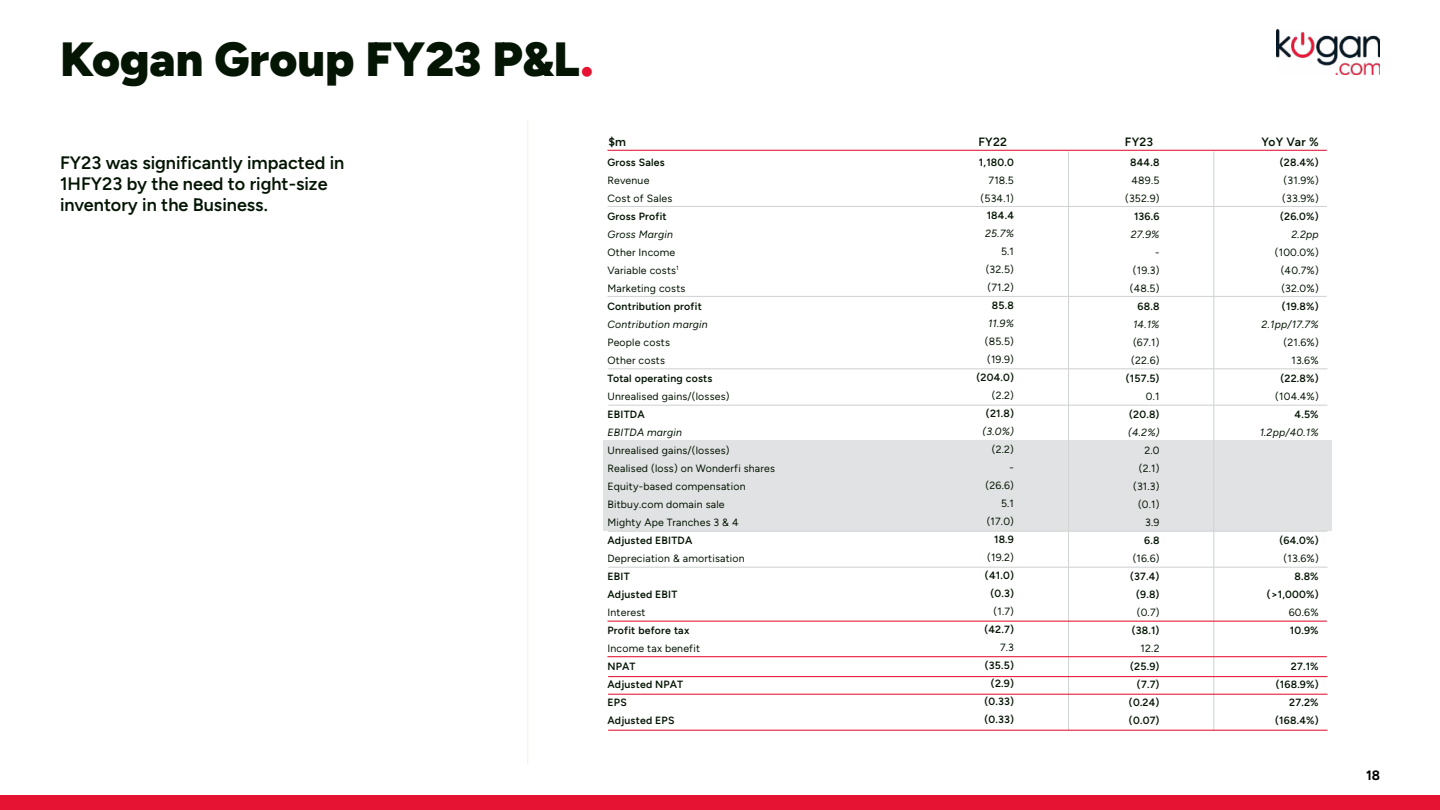
<style>
.page{position:relative;width:1440px;height:810px;background:#fff}
.page>*{position:absolute;margin:0;border:0;box-sizing:border-box;transform-origin:0 0}
.t1{font:900 48px "Figtree";color:#041503}
.t2{font:600 18px/21px "Figtree";color:#041503}
.t3{font:700 13.5px "Figtree";color:#000}
.t4{font:600 12px "Figtree";letter-spacing:.02em;color:#041503}
.t5{font:10.5px/18px "Figtree";letter-spacing:.02em;color:#041503}
.t6{font:600 10.5px/18px "Figtree";letter-spacing:.02em;color:#041503;text-align:right}
.t7{font:italic 10.5px "Figtree";letter-spacing:.02em;color:#041503}
.s1{color:#e71333}
</style>
<div class="page">
<img style="left:1276px;top:30px;width:104px;height:44px">
<div style="left:603px;top:440px;width:729px;height:91px;background:#e1e2e3"></div>
<hr style="left:1213px;top:151px;width:1px;height:580px;background:#d1d3d4">
<hr style="left:1068px;top:151px;width:1px;height:580px;background:#d1d3d4">
<hr style="left:608px;top:150px;width:719px;height:1px;background:#e71333">
<hr style="left:608px;top:296px;width:719px;height:1px;background:#d1d3d4">
<hr style="left:608px;top:368px;width:719px;height:1px;background:#d1d3d4">
<hr style="left:608px;top:405px;width:719px;height:1px;background:#d1d3d4">
<hr style="left:608px;top:531px;width:719px;height:1px;background:#d1d3d4">
<hr style="left:608px;top:567px;width:719px;height:1px;background:#d1d3d4">
<hr style="left:608px;top:656px;width:719px;height:1px;background:#e71333">
<hr style="left:608px;top:206px;width:719px;height:1px;background:#d1d3d4">
<hr style="left:608px;top:621px;width:719px;height:1px;background:#e71333">
<hr style="left:608px;top:676px;width:719px;height:1px;background:#e71333">
<hr style="left:608px;top:694px;width:719px;height:1px;background:#e71333">
<hr style="left:608px;top:730px;width:719px;height:1px;background:#e71333">
<div style="left:0;top:795px;width:1440px;height:15px;background:#e71333"></div>
<hr style="left:527px;top:121px;width:1px;height:643px;background:#f6ede6">
<h1 class="t1" style="left:60px;top:32px;width:535px">Kogan Group FY23 P&amp;L<span class="s1">.</span></h1>
<h2 class="t2" style="left:60px;top:152px;width:286px">FY23 was significantly impacted in<br>1HFY23 by the need to right-size inventory in the Business.</h2>
<p class="t4" style="left:608px;top:135px;width:19px">$m</p>
<p class="t4" style="left:979px;top:135px;width:30px">FY22</p>
<p class="t4" style="left:1125px;top:135px;width:30px">FY23</p>
<p class="t6" style="left:1130px;top:153px;width:31px">844.8</p>
<p class="t5" style="left:1125px;top:171px;width:36px;text-align:right">489.5 (352.9)</p>
<p class="t6" style="left:1134px;top:207px;width:27px">136.6</p>
<p class="t7" style="left:1131px;top:228px;width:30px">27.9%</p>
<p class="t5" style="left:1130px;top:243px;width:31px;text-align:justify;text-indent:25px">- (19.3) (48.5)</p>
<p class="t6" style="left:1138px;top:297px;width:23px">68.8</p>
<p class="t7" style="left:1133px;top:318px;width:28px">14.1%</p>
<p class="t5" style="left:1131px;top:333px;width:30px">(67.1) (22.6)</p>
<p class="t6" style="left:1126px;top:369px;width:35px">(157.5)</p>
<p class="t5" style="left:1146px;top:387px;width:15px">0.1</p>
<p class="t6" style="left:1129px;top:405px;width:32px">(20.8)</p>
<p class="t7" style="left:1128px;top:426px;width:33px">(4.2%)</p>
<p class="t5" style="left:1133px;top:441px;width:28px;text-align:right">2.0 (2.1) (31.3) (0.1)<br>3.9</p>
<p class="t6" style="left:1144px;top:531px;width:17px">6.8</p>
<p class="t5" style="left:1133px;top:549px;width:28px">(16.6)</p>
<p class="t6" style="left:1130px;top:567px;width:31px;text-align:center">(37.4) (9.8)</p>
<p class="t5" style="left:1137px;top:603px;width:24px">(0.7)</p>
<p class="t6" style="left:1132px;top:621px;width:29px">(38.1)</p>
<p class="t5" style="left:1141px;top:639px;width:20px">12.2</p>
<p class="t6" style="left:1129px;top:657px;width:32px">(25.9) (7.7) (0.24) (0.07)</p>
<p class="t6" style="left:979px;top:153px;width:37px">1,180.0</p>
<p class="t5" style="left:981px;top:171px;width:35px;text-align:right">718.5 (534.1)</p>
<p class="t6" style="left:987px;top:207px;width:29px">184.4</p>
<p class="t7" style="left:985px;top:228px;width:30px">25.7%</p>
<p class="t5" style="left:986px;top:243px;width:30px;text-align:justify;text-indent:15px">5.1 (32.5) (71.2)</p>
<p class="t6" style="left:992px;top:297px;width:24px">85.8</p>
<p class="t7" style="left:988px;top:318px;width:27px">11.9%</p>
<p class="t5" style="left:985px;top:333px;width:31px">(85.5) (19.9)</p>
<p class="t6" style="left:976px;top:369px;width:39px">(204.0)</p>
<p class="t5" style="left:992px;top:387px;width:24px">(2.2)</p>
<p class="t6" style="left:986px;top:405px;width:30px">(21.8)</p>
<p class="t7" style="left:983px;top:426px;width:33px">(3.0%)</p>
<p class="t5" style="left:986px;top:441px;width:30px;text-align:right">(2.2) - (26.6)<br>5.1 (17.0)</p>
<p class="t6" style="left:994px;top:531px;width:21px">18.9</p>
<p class="t5" style="left:987px;top:549px;width:28px">(19.2)</p>
<p class="t6" style="left:985px;top:567px;width:31px;text-align:center">(41.0) (0.3)</p>
<p class="t5" style="left:994px;top:603px;width:22px">(1.7)</p>
<p class="t6" style="left:984px;top:621px;width:31px">(42.7)</p>
<p class="t5" style="left:1000px;top:639px;width:15px">7.3</p>
<p class="t6" style="left:984px;top:657px;width:31px">(35.5) (2.9) (0.33) (0.33)</p>
<p class="t6" style="left:607px;top:153px;width:59px">Gross Sales</p>
<p class="t5" style="left:607px;top:171px;width:66px">Revenue<br>Cost of Sales</p>
<p class="t6" style="left:607px;top:207px;width:61px">Gross Profit</p>
<p class="t7" style="left:607px;top:228px;width:67px">Gross Margin</p>
<p class="t5" style="left:607px;top:243px;width:79px">Other Income<br>Variable costs<sup>1<br></sup>Marketing costs</p>
<p class="t6" style="left:607px;top:297px;width:96px">Contribution profit</p>
<p class="t7" style="left:607px;top:318px;width:102px">Contribution margin</p>
<p class="t5" style="left:607px;top:333px;width:64px">People costs<br>Other costs</p>
<p class="t6" style="left:607px;top:369px;width:106px">Total operating costs</p>
<p class="t5" style="left:607px;top:387px;width:124px">Unrealised gains/(losses)</p>
<p class="t6" style="left:607px;top:405px;width:39px">EBITDA</p>
<p class="t7" style="left:607px;top:426px;width:76px">EBITDA margin</p>
<p class="t5" style="left:607px;top:441px;width:169px">Unrealised gains/(losses)<br>Realised (loss) on Wonderfi shares<br>Equity-based compensation<br>Bitbuy.com domain sale<br>Mighty Ape Tranches 3 &amp; 4</p>
<p class="t6" style="left:607px;top:531px;width:86px">Adjusted EBITDA</p>
<p class="t5" style="left:607px;top:549px;width:139px">Depreciation &amp; amortisation</p>
<p class="t6" style="left:607px;top:567px;width:71px;text-align:left">EBIT<br>Adjusted EBIT</p>
<p class="t5" style="left:607px;top:603px;width:39px">Interest</p>
<p class="t6" style="left:607px;top:621px;width:83px">Profit before tax</p>
<p class="t5" style="left:607px;top:639px;width:94px">Income tax benefit</p>
<p class="t6" style="left:607px;top:657px;width:77px;text-align:left">NPAT<br>Adjusted NPAT<br>EPS<br>Adjusted EPS</p>
<p class="t4" style="left:1262px;top:135px;width:59px">YoY Var %</p>
<p class="t6" style="left:1280px;top:153px;width:40px">(28.4%)</p>
<p class="t5" style="left:1282px;top:171px;width:38px">(31.9%) (33.9%)</p>
<p class="t6" style="left:1280px;top:207px;width:40px">(26.0%)</p>
<p class="t7" style="left:1292px;top:228px;width:29px">2.2pp</p>
<p class="t5" style="left:1281px;top:243px;width:39px;text-align:justify;text-indent:-6px">(100.0%) (40.7%) (32.0%)</p>
<p class="t6" style="left:1282px;top:297px;width:38px">(19.8%)</p>
<p class="t7" style="left:1262px;top:318px;width:59px">2.1pp/17.7%</p>
<p class="t5" style="left:1283px;top:333px;width:37px;text-align:right">(21.6%)<br>13.6%</p>
<p class="t6" style="left:1280px;top:369px;width:40px">(22.8%)</p>
<p class="t5" style="left:1275px;top:387px;width:45px">(104.4%)</p>
<p class="t6" style="left:1295px;top:405px;width:26px">4.5%</p>
<p class="t7" style="left:1260px;top:426px;width:61px">1.2pp/40.1%</p>
<p class="t6" style="left:1279px;top:531px;width:41px">(64.0%)</p>
<p class="t5" style="left:1284px;top:549px;width:37px">(13.6%)</p>
<p class="t6" style="left:1267px;top:567px;width:53px">8.8% (&gt;1,000%)</p>
<p class="t5" style="left:1289px;top:603px;width:31px">60.6%</p>
<p class="t6" style="left:1290px;top:621px;width:30px">10.9%</p>
<p class="t6" style="left:1275px;top:657px;width:45px">27.1% (168.9%)<br>27.2% (168.4%)</p>
<p class="t3" style="left:1366px;top:768px;width:15px">18</p>
</div>
